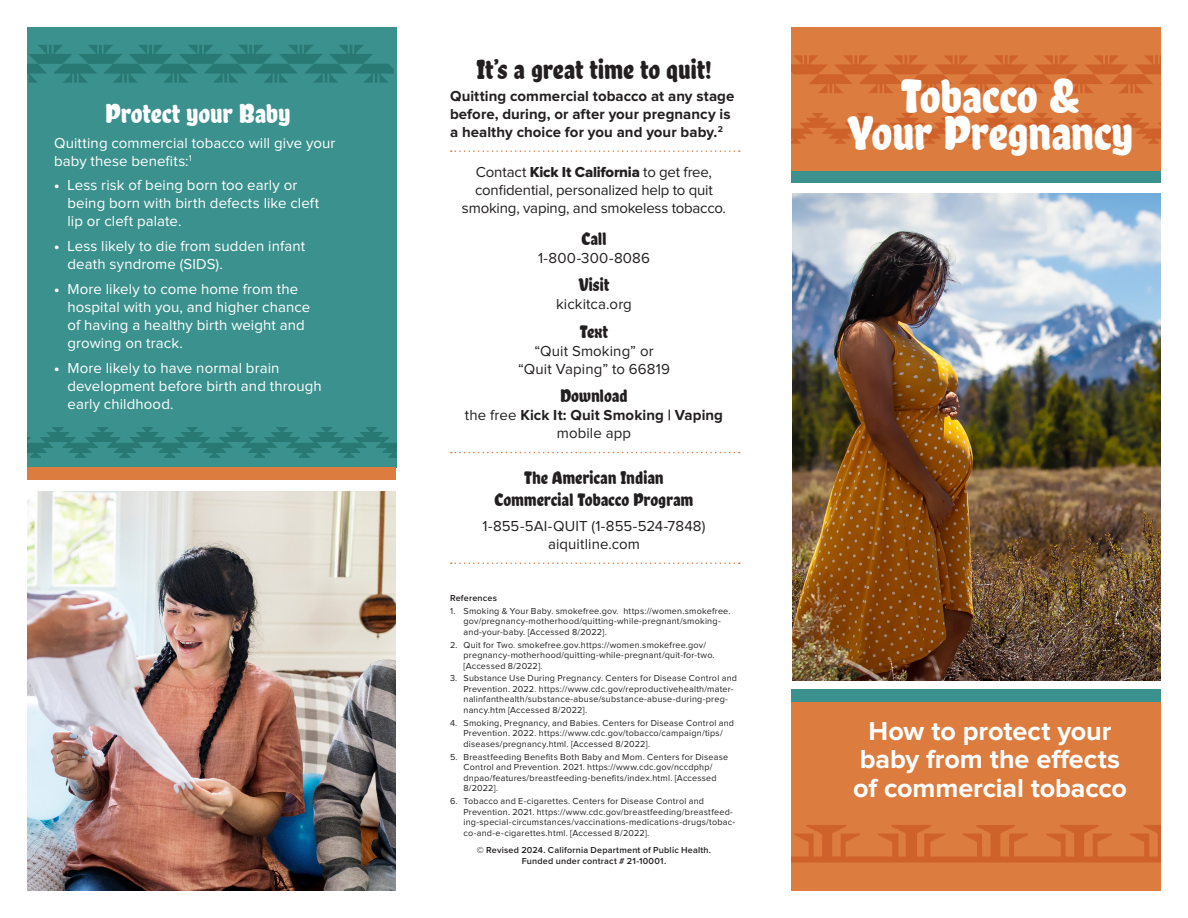
<style>
.page{position:relative;width:1188px;height:918px;background:#fff}
.page>*{position:absolute;margin:0;border:0;box-sizing:border-box;transform-origin:0 0}
._0_-_Title{font:48px/37.5px "Chela One";letter-spacing:-.005em;color:#fff;text-align:center}
._0_-_Subtitle{font:700 27px/28.5px "Proxima Nova";letter-spacing:-.005em;color:#fff;text-align:center}
._0_-_Header{font:27px "Chela One";color:#231f20}
._0_-_Header-2{font:27px "Chela One";letter-spacing:.005em;color:#fff}
._0_-_Contact_Header{font:18px/22.5px "Chela One";color:#231f20;text-align:center}
._0_-_Subheader{font:15px/18px "Proxima Nova";letter-spacing:.005em;color:#fff}
._0_-_Body{font:15px/18px "Proxima Nova";letter-spacing:-.01em;color:#231f20;text-align:center}
._0_-_Subheader-2{font:700 15px/18px "Proxima Nova";letter-spacing:.005em;color:#231f20}
._0_-_Contact__Body{font:15px/18px "Proxima Nova";letter-spacing:.01em;color:#231f20;text-align:center}
._0_-_Contact__Body-2{font:700 15px/18px "Proxima Nova";letter-spacing:.005em;color:#231f20;text-align:center}
.t1{font:9px/10.5px "Proxima Nova";letter-spacing:.025em;color:#231f20}
._0_-_References{font:600 9px/10.5px "Proxima Nova";letter-spacing:.025em;color:#231f20;text-align:center}
.s1{font-family:"Proxima Nova Extrabld"}
.s2{font-weight:400}
</style>
<div class="page">
<div style="left:791px;top:0;width:397px;height:178px;background:#dc7c3f"></div>
<svg style="left:791px;top:113px;width:370px;height:31px"></svg>
<svg style="left:791px;top:55px;width:370px;height:38px"></svg>
<div style="left:791px;top:702px;width:397px;height:216px;background:#dc7c3f"></div>
<img style="left:792px;top:193px;width:369px;height:487px">
<div style="left:0;top:0;width:396px;height:468px;background:#3a918d"></div>
<img style="left:27px;top:492px;width:369px;height:399px">
<div style="left:791px;top:171px;width:397px;height:12px;background:#3a918d"></div>
<div style="left:791px;top:690px;width:397px;height:12px;background:#3a918d"></div>
<div style="left:0;top:468px;width:396px;height:12px;background:#dc7c3f"></div>
<svg style="left:791px;top:825px;width:370px;height:38px"></svg>
<svg style="left:27px;top:427px;width:370px;height:31px"></svg>
<svg style="left:27px;top:45px;width:366px;height:38px"></svg>
<svg style="left:451px;top:452px;width:289px;height:1px"></svg>
<svg style="left:451px;top:562px;width:289px;height:2px"></svg>
<svg style="left:451px;top:150px;width:289px;height:2px"></svg>
<div style="left:0;top:0;width:1188px;height:27px;background:#fff"></div>
<div style="left:0;top:891px;width:1188px;height:27px;background:#fff"></div>
<div style="left:0;top:0;width:27px;height:918px;background:#fff"></div>
<div style="left:1161px;top:0;width:27px;height:918px;background:#fff"></div>
<p class="_0_-_Header-2" style="left:105px;top:97px;width:187px">Protect your Baby</p>
<p class="_0_-_Subheader" style="left:54px;top:134px;width:283px">Quitting commercial tobacco will give your baby these benefits:<sup>1</sup></p>
<p class="_0_-_Subheader" style="left:68px;top:177px;width:253px;text-indent:-14px"><span class="s1">•</span> Less risk of being born too early or being born with birth defects like cleft lip or cleft palate.</p>
<p class="_0_-_Subheader" style="left:68px;top:238px;width:239px;text-indent:-14px"><span class="s1">•</span> Less likely to die from sudden infant death syndrome (SIDS).</p>
<p class="_0_-_Subheader" style="left:68px;top:281px;width:244px;text-indent:-14px"><span class="s1">•</span> More likely to come home from the hospital with you, and higher chance of having a healthy birth weight and growing on track.</p>
<p class="_0_-_Subheader" style="left:68px;top:359px;width:256px;text-indent:-14px"><span class="s1">•</span> More likely to have normal brain development before birth and through early childhood.</p>
<p class="_0_-_Header" style="left:477px;top:54px;width:236px">It’s a great time to quit!</p>
<p class="_0_-_Subheader-2" style="left:450px;top:88px;width:286px">Quitting commercial tobacco at any stage before, during, or after your pregnancy is a healthy choice for you and your baby.<sup>2</sup></p>
<p class="_0_-_Body" style="left:462px;top:164px;width:266px">Contact <span class="s1">Kick It California</span> to get free, confidential, personalized help to quit smoking, vaping, and smokeless tobacco.</p>
<p class="_0_-_Contact_Header" style="left:582px;top:227px;width:26px">Call</p>
<p class="_0_-_Contact__Body" style="left:538px;top:250px;width:113px">1-800-300-8086</p>
<p class="_0_-_Contact_Header" style="left:579px;top:274px;width:32px">Visit</p>
<p class="_0_-_Contact__Body" style="left:556px;top:296px;width:77px">kickitca.org</p>
<p class="_0_-_Contact_Header" style="left:580px;top:320px;width:30px">Text</p>
<p class="_0_-_Contact__Body" style="left:518px;top:343px;width:153px">“Quit Smoking” or “Quit Vaping” to 66819</p>
<p class="_0_-_Contact_Header" style="left:561px;top:385px;width:68px">Download</p>
<p class="_0_-_Contact__Body-2" style="left:465px;top:407px;width:260px"><span class="s2">the free</span> Kick It: Quit Smoking | Vaping <span class="s2">mobile app</span></p>
<p class="_0_-_Contact_Header" style="left:495px;top:466px;width:200px">The American Indian<br>Commercial Tobacco Program</p>
<p class="_0_-_Body" style="left:482px;top:518px;width:225px">1-855-5AI-QUIT (1-855-524-7848)</p>
<p class="_0_-_Body" style="left:548px;top:536px;width:93px">aiquitline.com</p>
<p class="_0_-_References" style="left:450px;top:592px;width:48px">References</p>
<p class="t1" style="left:464px;top:606px;width:269px;text-indent:-14px">1. Smoking &amp; Your Baby. smokefree.gov. https://women.smokefree. gov/pregnancy-motherhood/quitting-while-pregnant/smoking&shy;and-your-baby. [Accessed 8/2022].</p>
<p class="t1" style="left:464px;top:640px;width:253px;text-indent:-14px">2. Quit for Two. smokefree.gov.https://women.smokefree.gov/ pregnancy-motherhood/quitting-while-pregnant/quit-for-two. [Accessed 8/2022].</p>
<p class="t1" style="left:464px;top:674px;width:275px;text-indent:-14px">3. Substance Use During Pregnancy. Centers for Disease Control and Prevention. 2022. https://www.cdc.gov/reproductivehealth/mater&shy;nalinfanthealth/substance-abuse/substance-abuse-during-preg&shy;nancy.htm [Accessed 8/2022].</p>
<p class="t1" style="left:464px;top:718px;width:272px;text-indent:-14px">4. Smoking, Pregnancy, and Babies. Centers for Disease Control and<br>Prevention. 2022. https://www.cdc.gov/tobacco/campaign/tips/ diseases/pregnancy.html. [Accessed 8/2022].</p>
<p class="t1" style="left:464px;top:752px;width:266px;text-indent:-14px">5. Breastfeeding Benefits Both Baby and Mom. Centers for Disease Control and Prevention. 2021. https://www.cdc.gov/nccdphp/ dnpao/features/breastfeeding-benefits/index.html. [Accessed 8/2022].</p>
<p class="t1" style="left:464px;top:796px;width:273px;text-indent:-14px">6. Tobacco and E-cigarettes. Centers for Disease Control and Prevention. 2021. https://www.cdc.gov/breastfeeding/breastfeed&shy;ing-special-circumstances/vaccinations-medications-drugs/tobac&shy;co-and-e-cigarettes.html. [Accessed 8/2022].</p>
<p class="_0_-_References" style="left:477px;top:845px;width:236px">© Revised 2024. California Department of Public Health.<br>Funded under contract # 21-10001.</p>
<p class="_0_-_Title" style="left:847px;top:77px;width:288px">Tobacco &amp;<br>Your Pregnancy</p>
<p class="_0_-_Subtitle" style="left:853px;top:718px;width:275px">How to protect your baby from the effects of commercial tobacco</p>
</div>
